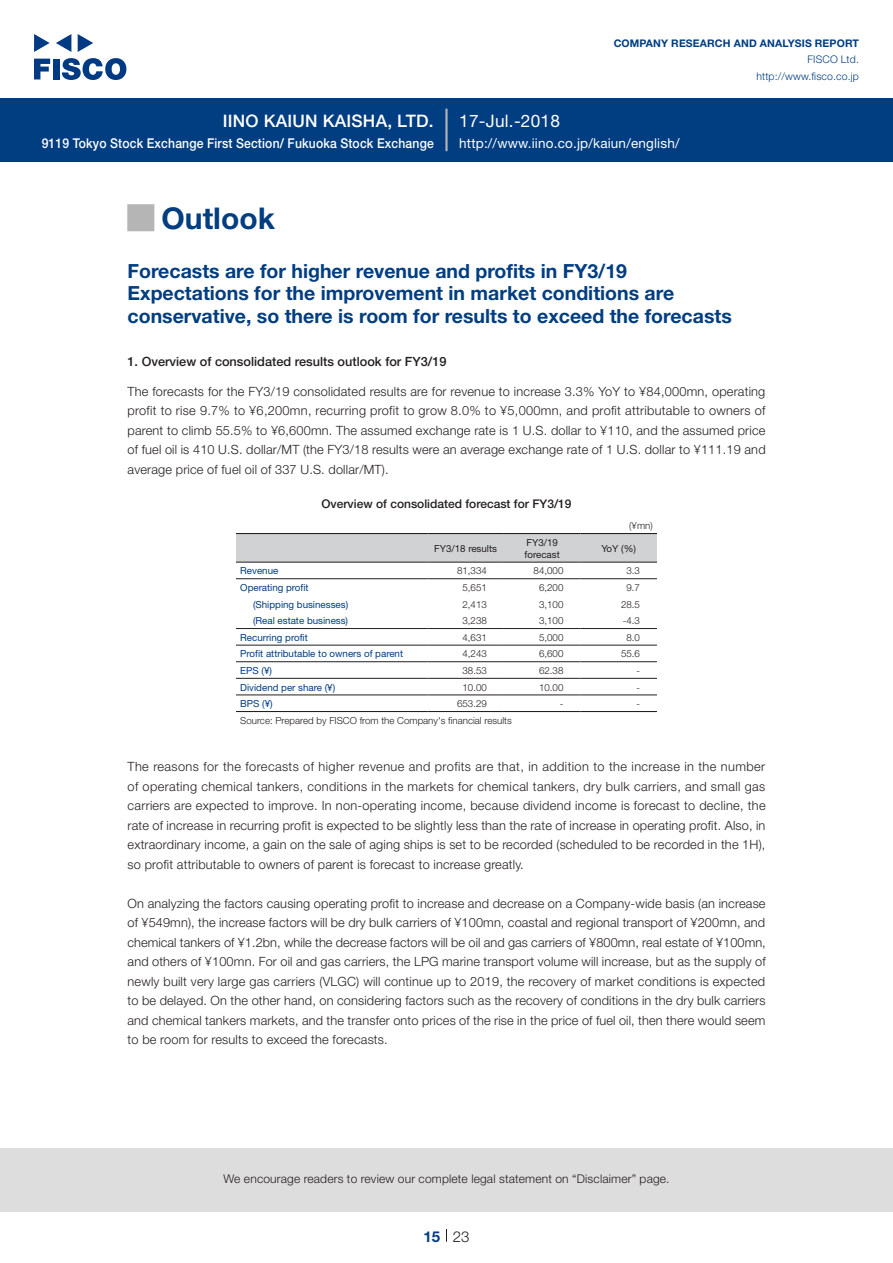
<style>
.page{position:relative;width:893px;height:1263px;background:#fff}
.page>*{position:absolute;margin:0;border:0;box-sizing:border-box;transform-origin:0 0}
.t1{font:700 30px "Helvetica Neue LT Std";color:#003d81}
.t2{font:700 27px "Koz Go Pro";color:#b5b5b6}
.中タイトル_e{font:700 19.5px/22.5px "Helvetica Neue LT Std";color:#003d81}
.t3{font:500 17.25px "Helvetica Neue LT Std";letter-spacing:.015em;color:#fff}
.t4{font:17.25px "Helvetica Neue LT Std";letter-spacing:.015em;color:#fff}
.t5{font:300 15px "Helvetica Neue LT Std";color:#231f20}
.t6{font:700 15px "Helvetica Neue LT Std";color:#003d81}
.t7{font:500 13.5px "Helvetica Neue LT Std";letter-spacing:.015em;color:#fff;scale:.9 1}
.t8{font:13.5px "Helvetica Neue LT Std";letter-spacing:.015em;color:#fff}
.本文_e{font:300 12.75px/19.5px "Helvetica Neue LT Std";letter-spacing:.015em;color:#231f20;text-align:justify}
.小タイトル_e{font:500 12.75px "Helvetica Neue LT Std";color:#231f20}
.t9{font:300 12px "Helvetica Neue LT Std";letter-spacing:.015em;color:#231f20}
.チャートタイトル_e{font:500 12px "Helvetica Neue LT Std";color:#231f20}
.t10{font:700 10.5px "Helvetica Neue LT Std";letter-spacing:.015em;color:#003d81}
.t11{font:300 10.5px/16.5px "Helvetica Neue LT Std";letter-spacing:.015em;color:#003d81;text-align:right}
.表数字_en{font:300 9.75px "Helvetica Neue LT Std";color:#231f20}
.表左_en{font:9.75px "Helvetica Neue LT Std";color:#003d81}
.表組み基本スタイル_en{font:300 9.75px "Helvetica Neue LT Std";color:#231f20}
.表左3_en{font:9.75px "Helvetica Neue LT Std";color:#003d81}
.表上_en{font:9.75px "Helvetica Neue LT Std";color:#231f20}
.表単位_en{font:300 9.75px "Helvetica Neue LT Std";color:#231f20}
</style>
<div class="page">
<div style="left:0;top:1148px;width:893px;height:64px;background:#ddd"></div>
<svg style="left:34px;top:59px;width:16px;height:20px"></svg>
<div style="left:53px;top:59px;width:6px;height:20px;background:#003a83"></div>
<svg style="left:62px;top:58px;width:64px;height:22px"></svg>
<svg style="left:34px;top:34px;width:16px;height:18px"></svg>
<svg style="left:78px;top:34px;width:15px;height:18px"></svg>
<svg style="left:56px;top:34px;width:15px;height:18px"></svg>
<div style="left:0;top:98px;width:893px;height:64px;background:#003d81"></div>
<hr style="left:445px;top:109px;width:3px;height:42px;background:#b5b5b6">
<svg style="left:446px;top:1229px;width:1px;height:13px"></svg>
<svg style="left:236px;top:534px;width:421px;height:28px;background:#cecfd1"></svg>
<hr style="left:236px;top:562px;width:191px;height:1px;background:#231f20">
<hr style="left:427px;top:562px;width:77px;height:1px;background:#231f20">
<hr style="left:504px;top:562px;width:76px;height:1px;background:#231f20">
<hr style="left:580px;top:562px;width:77px;height:1px;background:#231f20">
<hr style="left:236px;top:578px;width:191px;height:1px;background:#231f20">
<hr style="left:427px;top:578px;width:77px;height:1px;background:#231f20">
<hr style="left:504px;top:578px;width:76px;height:1px;background:#231f20">
<hr style="left:580px;top:578px;width:77px;height:1px;background:#231f20">
<hr style="left:236px;top:628px;width:191px;height:1px;background:#231f20">
<hr style="left:427px;top:628px;width:77px;height:1px;background:#231f20">
<hr style="left:504px;top:628px;width:76px;height:1px;background:#231f20">
<hr style="left:580px;top:628px;width:77px;height:1px;background:#231f20">
<hr style="left:236px;top:645px;width:191px;height:1px;background:#231f20">
<hr style="left:427px;top:645px;width:77px;height:1px;background:#231f20">
<hr style="left:504px;top:645px;width:76px;height:1px;background:#231f20">
<hr style="left:580px;top:645px;width:77px;height:1px;background:#231f20">
<hr style="left:236px;top:661px;width:191px;height:1px;background:#231f20">
<hr style="left:427px;top:661px;width:77px;height:1px;background:#231f20">
<hr style="left:504px;top:661px;width:76px;height:1px;background:#231f20">
<hr style="left:580px;top:661px;width:77px;height:1px;background:#231f20">
<hr style="left:236px;top:678px;width:191px;height:1px;background:#231f20">
<hr style="left:427px;top:678px;width:77px;height:1px;background:#231f20">
<hr style="left:504px;top:678px;width:76px;height:1px;background:#231f20">
<hr style="left:580px;top:678px;width:77px;height:1px;background:#231f20">
<hr style="left:236px;top:695px;width:191px;height:1px;background:#231f20">
<hr style="left:427px;top:695px;width:77px;height:1px;background:#231f20">
<hr style="left:504px;top:695px;width:76px;height:1px;background:#231f20">
<hr style="left:580px;top:695px;width:77px;height:1px;background:#231f20">
<hr style="left:236px;top:533px;width:191px;height:1px;background:#231f20">
<hr style="left:427px;top:533px;width:77px;height:1px;background:#231f20">
<hr style="left:504px;top:533px;width:76px;height:1px;background:#231f20">
<hr style="left:580px;top:533px;width:77px;height:1px;background:#231f20">
<hr style="left:236px;top:711px;width:191px;height:1px;background:#231f20">
<hr style="left:427px;top:711px;width:77px;height:1px;background:#231f20">
<hr style="left:504px;top:711px;width:76px;height:1px;background:#231f20">
<hr style="left:580px;top:711px;width:77px;height:1px;background:#231f20">
<h3 class="t3" style="left:223px;top:110px;width:213px">IINO KAIUN KAISHA, LTD.</h3>
<p class="t7" style="left:42px;top:135px;width:437px">9119 Tokyo Stock Exchange First Section/ Fukuoka Stock Exchange</p>
<h3 class="t4" style="left:459px;top:110px;width:102px">17-Jul.-2018</h3>
<p class="t10" style="left:614px;top:37px;width:247px">COMPANY RESEARCH AND ANALYSIS REPORT</p>
<p class="t11" style="left:756px;top:51px;width:104px">FISCO Ltd. http://www.fisco.co j p.</p>
<p class="t8" style="left:459px;top:135px;width:222px">http://www.iino.co j p. /kaiun/english/</p>
<p class="t2" style="left:128px;top:200px;width:28px">█</p>
<p class="中タイトル_e" style="left:128px;top:259px;width:606px">Forecasts are for higher revenue and profits in FY3/19<br>Expectations for the improvement in market conditions are conservative, so there is room for results to exceed the forecasts</p>
<p class="小タイトル_e" style="left:128px;top:354px;width:320px">1. Overview of consolidated results outlook for FY3/19</p>
<p class="本文_e" style="left:128px;top:381px;width:640px">The forecasts for the FY3/19 consolidated results are for revenue to increase 3.3% YoY to ¥84,000mn, operating profit to rise 9.7% to ¥6,200mn, recurring profit to grow 8.0% to ¥5,000mn, and profit attributable to owners of parent to climb 55.5% to ¥6,600mn. The assumed exchange rate is U1 S. . dollar to ¥110, and the assumed price of fuel oil is 410 U S. . dollar/MT (the FY3/18 results were an average exchange rate of U1 S. . dollar to ¥111.19 and average price of fuel oil of 337 U S. . dollar/MT .(</p>
<p class="チャートタイトル_e" style="left:321px;top:497px;width:252px">Overview of consolidated forecast for FY3/19</p>
<p class="表単位_en" style="left:629px;top:520px;width:25px">¥( mn(</p>
<p class="表上_en" style="left:526px;top:537px;width:33px">FY3/19</p>
<p class="表上_en" style="left:434px;top:543px;width:64px">FY3/18 results</p>
<p class="表上_en" style="left:601px;top:543px;width:36px">YoY %) (</p>
<p class="表上_en" style="left:525px;top:549px;width:37px">forecast</p>
<p class="表数字_en" style="left:626px;top:565px;width:15px">3.3</p>
<p class="t1" style="left:162px;top:200px;width:115px">Outlook</p>
<p class="表左_en" style="left:240px;top:565px;width:40px">Revenue</p>
<p class="表数字_en" style="left:457px;top:565px;width:31px">81,334</p>
<p class="表数字_en" style="left:534px;top:565px;width:31px">84,000</p>
<p class="表左_en" style="left:240px;top:582px;width:70px">Operating profit</p>
<p class="表数字_en" style="left:462px;top:582px;width:26px">5,651</p>
<p class="表数字_en" style="left:539px;top:582px;width:26px">6,200</p>
<p class="表数字_en" style="left:626px;top:582px;width:15px">9.7</p>
<p class="表左3_en" style="left:253px;top:598px;width:97px">(Shipping businesses(</p>
<p class="表数字_en" style="left:462px;top:598px;width:26px">2,413</p>
<p class="表数字_en" style="left:539px;top:598px;width:26px">3,100</p>
<p class="表数字_en" style="left:621px;top:598px;width:20px">28.5</p>
<p class="表左3_en" style="left:253px;top:615px;width:97px">(Real estate business(</p>
<p class="表数字_en" style="left:462px;top:615px;width:26px">3,238</p>
<p class="表数字_en" style="left:539px;top:615px;width:26px">3,100</p>
<p class="表数字_en" style="left:623px;top:615px;width:19px">-4.3</p>
<p class="表左_en" style="left:240px;top:632px;width:69px">Recurring profit</p>
<p class="表数字_en" style="left:462px;top:631px;width:26px">4,631</p>
<p class="表数字_en" style="left:539px;top:631px;width:26px">5,000</p>
<p class="表数字_en" style="left:626px;top:631px;width:15px">8.0</p>
<p class="表左_en" style="left:240px;top:648px;width:164px">Profit attributable to owners of parent</p>
<p class="表数字_en" style="left:462px;top:648px;width:26px">4,243</p>
<p class="表数字_en" style="left:539px;top:648px;width:26px">6,600</p>
<p class="表数字_en" style="left:621px;top:648px;width:20px">55.6</p>
<p class="表左_en" style="left:240px;top:665px;width:33px">EPS (¥)</p>
<p class="表数字_en" style="left:462px;top:665px;width:26px">38.53</p>
<p class="表数字_en" style="left:539px;top:665px;width:26px">62.38</p>
<p class="表数字_en" style="left:636px;top:665px;width:5px">-</p>
<p class="表左_en" style="left:240px;top:681px;width:96px">Dividend per share (¥)</p>
<p class="表数字_en" style="left:462px;top:681px;width:26px">10.00</p>
<p class="表数字_en" style="left:539px;top:681px;width:26px">10.00</p>
<p class="表数字_en" style="left:636px;top:681px;width:5px">-</p>
<p class="表左_en" style="left:240px;top:698px;width:34px">BPS (¥)</p>
<p class="表組み基本スタイル_en" style="left:240px;top:714px;width:273px">Source: Prepared by FISCO from the Company s' financial results</p>
<p class="本文_e" style="left:128px;top:757px;width:640px">The reasons for the forecasts of higher revenue and profits are that in, addition to the increase in the number of operating chemical tankers, conditions in the markets for chemical tankers, dry bulk carriers, and small gas carriers are expected to improve In. non-operating income, because dividend income is forecast to decline, the rate of increase in recurring profit is expected to be slightly less than the rate of increase in operating profit. Also in, extraordinary income a, gain on the sale of aging ships is set to be recorded (scheduled to be recorded in the H1 ,( so profit attributable to owners of parent is forecast to increase greatly.</p>
<p class="本文_e" style="left:128px;top:893px;width:640px">On analyzing the factors causing operating profit to increase and decrease on a Company-wide basis (an increase of ¥549mn ,) the increase factors will be dry bulk carriers of ¥100mn, coastal and regional transport of ¥200mn, and chemical tankers of ¥1.2bn, while the decrease factors will be oil and gas carriers of ¥800mn, real estate of ¥100mn, and others of ¥100mn. For oil and gas carriers, the LPG marine transport volume will increase, but as the supply of newly built very large gas carriers (VLGC) will continue up to 2019, the recovery of market conditions is expected to be delayed. On the other hand, on considering factors such as the recovery of conditions in the dry bulk carriers and chemical tankers markets, and the transfer onto prices of the rise in the price of fuel oil, then there would seem to be room for results to exceed the forecasts.</p>
<p class="表数字_en" style="left:457px;top:698px;width:31px">653.29</p>
<p class="表数字_en" style="left:560px;top:698px;width:5px">-</p>
<p class="表数字_en" style="left:636px;top:698px;width:5px">-</p>
<p class="t9" style="left:223px;top:1171px;width:448px">We encourage readers to review our complete legal statement on “Disclaimer” page.</p>
<p class="t6" style="left:423px;top:1227px;width:18px">15</p>
<p class="t5" style="left:453px;top:1227px;width:18px">23</p>
</div>
